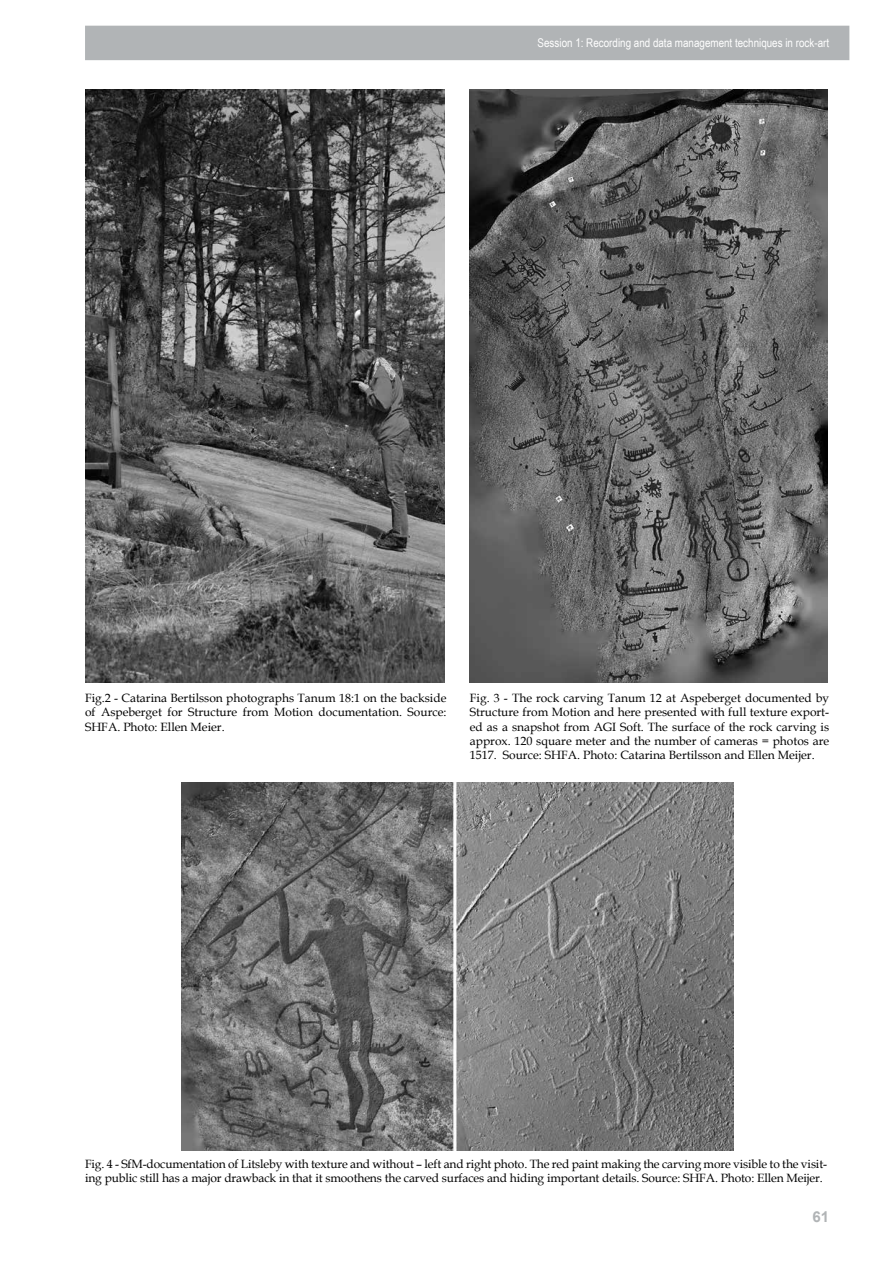
<style>
.page{position:relative;width:893px;height:1263px;background:#fff}
.page>*{position:absolute;margin:0;border:0;box-sizing:border-box;transform-origin:0 0}
.t1{font:700 15px "Arial";color:#b1b4b6}
.t2{font:12px/14.4px "Book Antiqua";letter-spacing:-.01em;color:#000;text-align:justify}
.t3{font:12px "Arial Narrow";color:#fff}
</style>
<div class="page">
<div style="left:85px;top:26px;width:764px;height:34px;background:#b1b4b6"></div>
<img style="left:85px;top:89px;width:359px;height:593px">
<img style="left:470px;top:89px;width:357px;height:593px">
<img style="left:181px;top:782px;width:552px;height:368px">
<p class="t3" style="left:538px;top:34px;width:293px">Session 1: Recording and data management techniques in rock-art</p>
<p class="t2" style="left:85px;top:690px;width:363px">Fig.2 - Catarina Bertilsson photographs Tanum 18:1 on the backside of Aspeberget for Structure from Motion documentation. Source:<br>SHFA. Photo: Ellen Meier.</p>
<p class="t2" style="left:470px;top:690px;width:361px">Fig. 3 - The rock carving Tanum 12 at Aspeberget documented by Structure from Motion and here presented with full texture export&shy;ed as a snapshot from AGI Soft. The surface of the rock carving is approx. 120 square meter and the number of cameras = photos are 1517. Source: SHFA. Photo: Catarina Bertilsson and Ellen Meijer.</p>
<p class="t2" style="left:85px;top:1156px;width:744px">Fig. 4 - SfM-documentation of Litsleby with texture and without – left and right photo. The red paint making the carving more visible to the visit&shy;ing public still has a major drawback in that it smoothens the carved surfaces and hiding important details. Source: SHFA. Photo: Ellen Meijer.</p>
<p class="t1" style="left:812px;top:1206px;width:18px">61</p>
</div>
